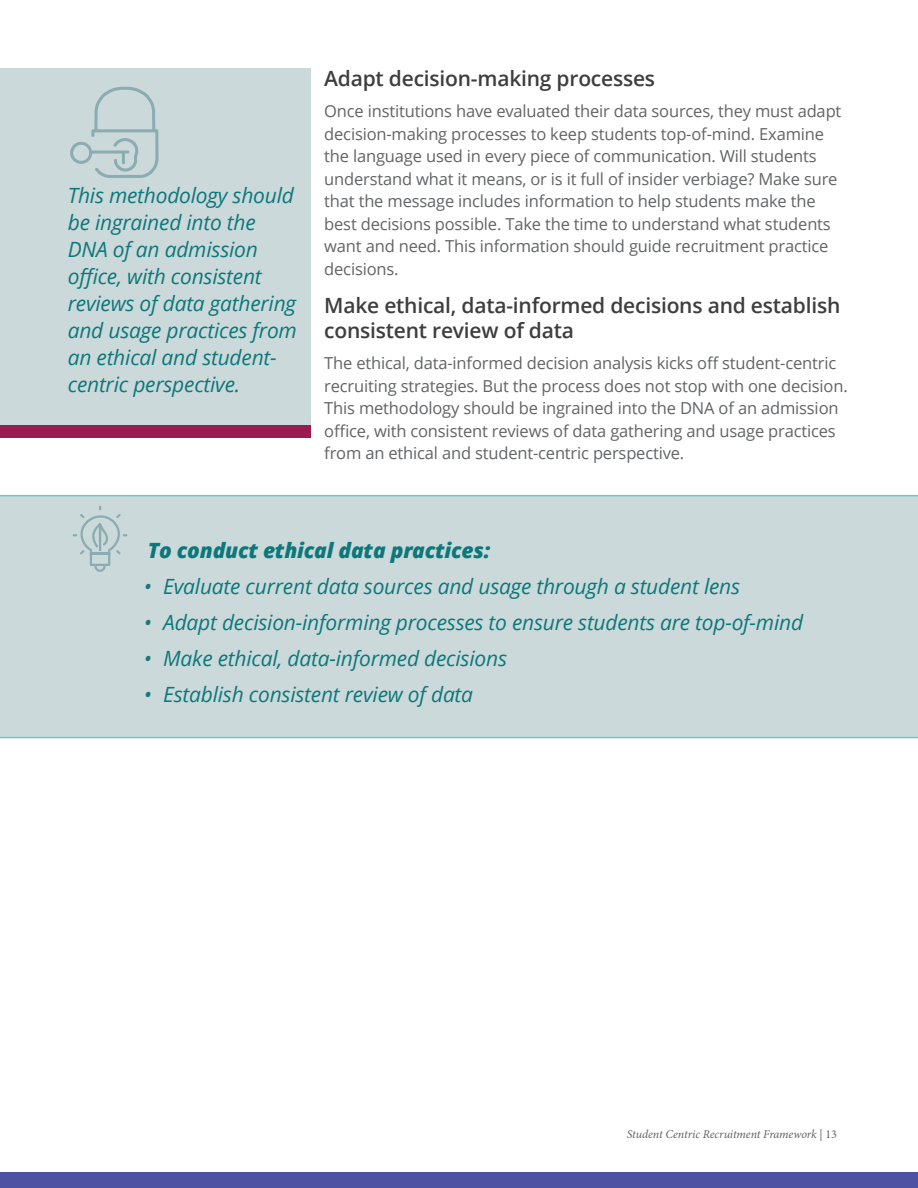
<style>
.page{position:relative;width:918px;height:1188px;background:#fff}
.page>*{position:absolute;margin:0;border:0;box-sizing:border-box;transform-origin:0 0}
.Body_Text{font:italic 21px/27px "Open Sans";letter-spacing:-.01em;color:#0d787a}
.Body_Text-2{font:600 21px/25.2px "Open Sans";letter-spacing:-.01em;color:#3e3e3f}
.Body_Text-3{font:italic 800 21px "Open Sans";letter-spacing:-.01em;color:#0d787a}
.Body_Text-4{font:16.5px/22.5px "Open Sans";letter-spacing:-.01em;color:#616365}
.t1{font:italic 12px "Minion Pro";letter-spacing:-.005em;color:#616365}
.s1{color:#17787a}
.s2{font-style:normal}
</style>
<div class="page">
<div style="left:0;top:1173px;width:918px;height:15px;background:#4f52a2"></div>
<div style="left:0;top:495px;width:918px;height:243px;background:#ccd9db"></div>
<div style="left:0;top:69px;width:311px;height:359px;background:#ccd9db"></div>
<div style="left:0;top:426px;width:310px;height:12px;background:#9a1b50"></div>
<div style="left:73px;top:505px;width:54px;height:67px;background:#ccd9db"></div>
<p class="Body_Text" style="left:68px;top:181px;width:231px">This methodology should be ingrained into the<br>DNA of an admission office, with consistent reviews of data gathering and usage practices from an ethical and student&shy;centric perspective.</p>
<p class="Body_Text-2" style="left:324px;top:65px;width:332px">Adapt decision-making processes</p>
<p class="Body_Text-4" style="left:324px;top:99px;width:519px">Once institutions have evaluated their data sources, they must adapt decision-making processes to keep students top-of-mind. Examine the language used in every piece of communication. Will students understand what it means, or is it full of insider verbiage? Make sure that the message includes information to help students make the best decisions possible. Take the time to understand what students want and need. This information should guide recruitment practice decisions.</p>
<h3 class="Body_Text-2" style="left:324px;top:293px;width:518px">Make ethical, data-informed decisions and establish consistent review of data</h3>
<p class="Body_Text-4" style="left:324px;top:351px;width:525px">The ethical, data-informed decision analysis kicks off student-centric recruiting strategies. But the process does not stop with one decision.<br>This methodology should be ingrained into the DNA of an admission office, with consistent reviews of data gathering and usage practices from an ethical and student-centric perspective.</p>
<p class="Body_Text-3" style="left:148px;top:534px;width:344px">To conduct ethical data practices:</p>
<p class="Body_Text" style="left:144px;top:572px;width:598px"><span class="s1">•</span> Evaluate current data sources and usage through a student lens</p>
<p class="Body_Text" style="left:144px;top:608px;width:661px"><span class="s1">•</span> Adapt decision-informing processes to ensure students are top-of-mind</p>
<p class="Body_Text" style="left:144px;top:644px;width:365px"><span class="s1">•</span> Make ethical, data-informed decisions</p>
<p class="Body_Text" style="left:144px;top:680px;width:331px"><span class="s1">•</span> Establish consistent review of data</p>
<p class="t1" style="left:627px;top:1126px;width:212px">Student Centric Recruitment Framework <span class="s2">| 13</span></p>
</div>
